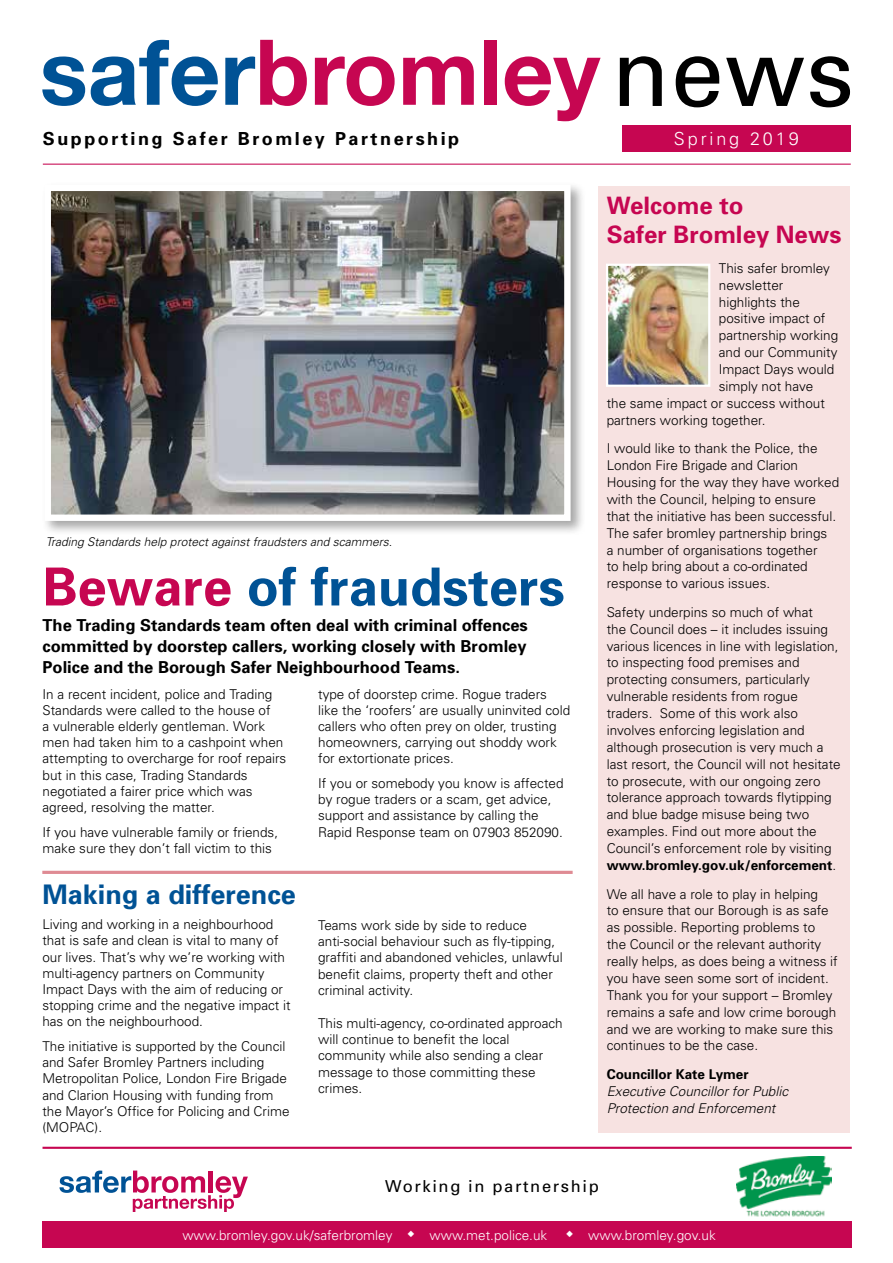
<style>
.page{position:relative;width:893px;height:1263px;background:#fff}
.page>*{position:absolute;margin:0;border:0;box-sizing:border-box;transform-origin:0 0}
.t1{font:96px "Univers";color:#000}
.t2{font:700 52.5px "Univers";color:#005295}
.t3{font:700 27px "Univers";color:#005295}
.t4{font:700 24px/28.8px "Univers";color:#c60651}
.t5{font:700 18px "Univers";letter-spacing:.14em;color:#000}
.t6{font:300 18px "Univers";letter-spacing:.16em;color:#fff}
.t7{font:700 16.5px/21px "Univers";color:#000;text-align:justify}
.t8{font:16.5px "Univers";letter-spacing:.1em;color:#000}
.t9{font:300 13.5px/16.2px "Univers";color:#000}
.t10{font:300 13.5px "Univers";color:#fff}
.t11{font:italic 300 13.5px/16.8px "Univers";color:#000}
.t12{font:700 13.5px "Univers";color:#000}
.t13{font:italic 300 12px "Univers";color:#000}
.s1{color:#c60651}
.s2{font-weight:700}
</style>
<div class="page">
<svg style="left:42px;top:57px;width:43px;height:49px"></svg>
<svg style="left:91px;top:40px;width:127px;height:66px"></svg>
<svg style="left:225px;top:40px;width:82px;height:66px"></svg>
<svg style="left:315px;top:57px;width:80px;height:49px"></svg>
<svg style="left:403px;top:57px;width:71px;height:48px"></svg>
<div style="left:484px;top:40px;width:13px;height:65px;background:#c60651"></div>
<svg style="left:505px;top:57px;width:96px;height:64px"></svg>
<div style="left:622px;top:126px;width:229px;height:26px;background:#c60651"></div>
<hr style="left:43px;top:164px;width:808px;height:1px;background:#c60651">
<hr style="left:43px;top:1147px;width:809px;height:2px;background:#c60651">
<img style="left:736px;top:1157px;width:96px;height:60px">
<svg style="left:59px;top:1170px;width:189px;height:42px"></svg>
<div style="left:43px;top:1221px;width:809px;height:26px;background:#c60651"></div>
<hr style="left:42px;top:871px;width:531px;height:3px;background:#df8b94">
<div style="left:598px;top:186px;width:252px;height:946px;background:#f7e2e1"></div>
<img style="left:609px;top:267px;width:98px;height:117px">
<div style="left:606px;top:264px;width:104px;height:123px;border:2px solid #fff"></div>
<div style="left:42px;top:182px;width:543px;height:354px;background:#000;opacity:.35"></div>
<img style="left:52px;top:192px;width:512px;height:322px">
<div style="left:45px;top:185px;width:526px;height:336px;border:6px solid #fff"></div>
<h1 class="t1" style="left:611px;top:12px;width:244px">news</h1>
<h3 class="t5" style="left:43px;top:128px;width:418px">Supporting Safer Bromley Partnership</h3>
<h3 class="t6" style="left:674px;top:127px;width:126px">Spring 2019</h3>
<p class="t13" style="left:46px;top:534px;width:348px">Trading Standards help protect against fraudsters and scammers.</p>
<h2 class="t2" style="left:42px;top:553px;width:524px"><span class="s1">Beware</span> of fraudsters</h2>
<p class="t7" style="left:43px;top:614px;width:487px">The Trading Standards team often deal with criminal offences committed by doorstep callers, working closely with Bromley Police and the Borough Safer Neighbourhood Teams.</p>
<p class="t9" style="left:43px;top:685px;width:245px">In a recent incident, police and Trading Standards were called to the house of<br>a vulnerable elderly gentleman. Work men had taken him to a cashpoint when attempting to overcharge for roof repairs but in this case, Trading Standards negotiated a fairer price which was agreed, resolving the matter.</p>
<p class="t9" style="left:43px;top:823px;width:237px">If you have vulnerable family or friends, make sure they don’t fall victim to this</p>
<h3 class="t3" style="left:42px;top:877px;width:255px">Making a difference</h3>
<p class="t9" style="left:42px;top:916px;width:250px">Living and working in a neighbourhood that is safe and clean is vital to many of our lives. That’s why we’re working with multi-agency partners on Community Impact Days with the aim of reducing or stopping crime and the negative impact it has on the neighbourhood.</p>
<p class="t9" style="left:42px;top:1038px;width:249px">The initiative is supported by the Council and Safer Bromley Partners including Metropolitan Police, London Fire Brigade and Clarion Housing with funding from the Mayor’s Office for Policing and Crime (MOPAC).</p>
<p class="t9" style="left:318px;top:685px;width:254px">type of doorstep crime. Rogue traders like the ‘roofers’ are usually uninvited cold callers who often prey on older, trusting homeowners, carrying out shoddy work for extortionate prices.</p>
<p class="t9" style="left:318px;top:775px;width:247px">If you or somebody you know is affected by rogue traders or a scam, get advice, support and assistance by calling the Rapid Response team on 07903 852090.</p>
<p class="t9" style="left:318px;top:917px;width:246px">Teams work side by side to reduce anti-social behaviour such as fly-tipping, graffiti and abandoned vehicles, unlawful benefit claims, property theft and other criminal activity.</p>
<p class="t9" style="left:318px;top:1015px;width:246px">This multi-agency, co-ordinated approach will continue to benefit the local community while also sending a clear message to those committing these crimes.</p>
<h3 class="t4" style="left:607px;top:191px;width:236px">Welcome to<br>Safer Bromley News</h3>
<p class="t9" style="left:719px;top:259px;width:113px">This safer bromley</p>
<p class="t9" style="left:719px;top:276px;width:66px">newsletter</p>
<p class="t9" style="left:719px;top:293px;width:83px">highlights the</p>
<p class="t9" style="left:719px;top:310px;width:108px">positive impact of</p>
<p class="t9" style="left:719px;top:327px;width:121px">partnership working</p>
<p class="t9" style="left:719px;top:344px;width:120px">and our Community</p>
<p class="t9" style="left:719px;top:361px;width:117px">Impact Days would</p>
<p class="t9" style="left:719px;top:378px;width:96px">simply not have</p>
<p class="t9" style="left:607px;top:394px;width:220px">the same impact or success without</p>
<p class="t9" style="left:607px;top:411px;width:160px">partners working together.</p>
<p class="t9" style="left:607px;top:440px;width:234px;line-height:16.8px">I would like to thank the Police, the London Fire Brigade and Clarion Housing for the way they have worked with the Council, helping to ensure that the initiative has been successful.<br>The safer bromley partnership brings<br>a number of organisations together<br>to help bring about a co-ordinated response to various issues.</p>
<p class="t9" style="left:607px;top:603px;width:236px;line-height:16.8px">Safety underpins so much of what<br>the Council does – it includes issuing various licences in line with legislation, to inspecting food premises and protecting consumers, particularly vulnerable residents from rogue traders. Some of this work also involves enforcing legislation and although prosecution is very much a last resort, the Council will not hesitate to prosecute, with our ongoing zero tolerance approach towards flytipping and blue badge misuse being two examples. Find out more about the Council’s enforcement role by visiting <span class="s2">www.bromley.gov.uk/enforcement</span>.</p>
<p class="t9" style="left:607px;top:885px;width:233px;line-height:16.8px">We all have a role to play in helping<br>to ensure that our Borough is as safe as possible. Reporting problems to the Council or the relevant authority really helps, as does being a witness if you have seen some sort of incident.<br>Thank you for your support – Bromley remains a safe and low crime borough and we are working to make sure this continues to be the case.</p>
<p class="t12" style="left:607px;top:1065px;width:144px">Councillor Kate Lymer</p>
<p class="t11" style="left:607px;top:1082px;width:183px">Executive Councillor for Public<br>Protection and Enforcement</p>
<p class="t8" style="left:385px;top:1176px;width:215px">Working in partnership</p>
<p class="t10" style="left:182px;top:1227px;width:366px">www.bromley.gov.uk/saferbromley ◆ www.met.police.uk</p>
<p class="t10" style="left:566px;top:1227px;width:151px">◆ www.bromley.gov.uk</p>
</div>
